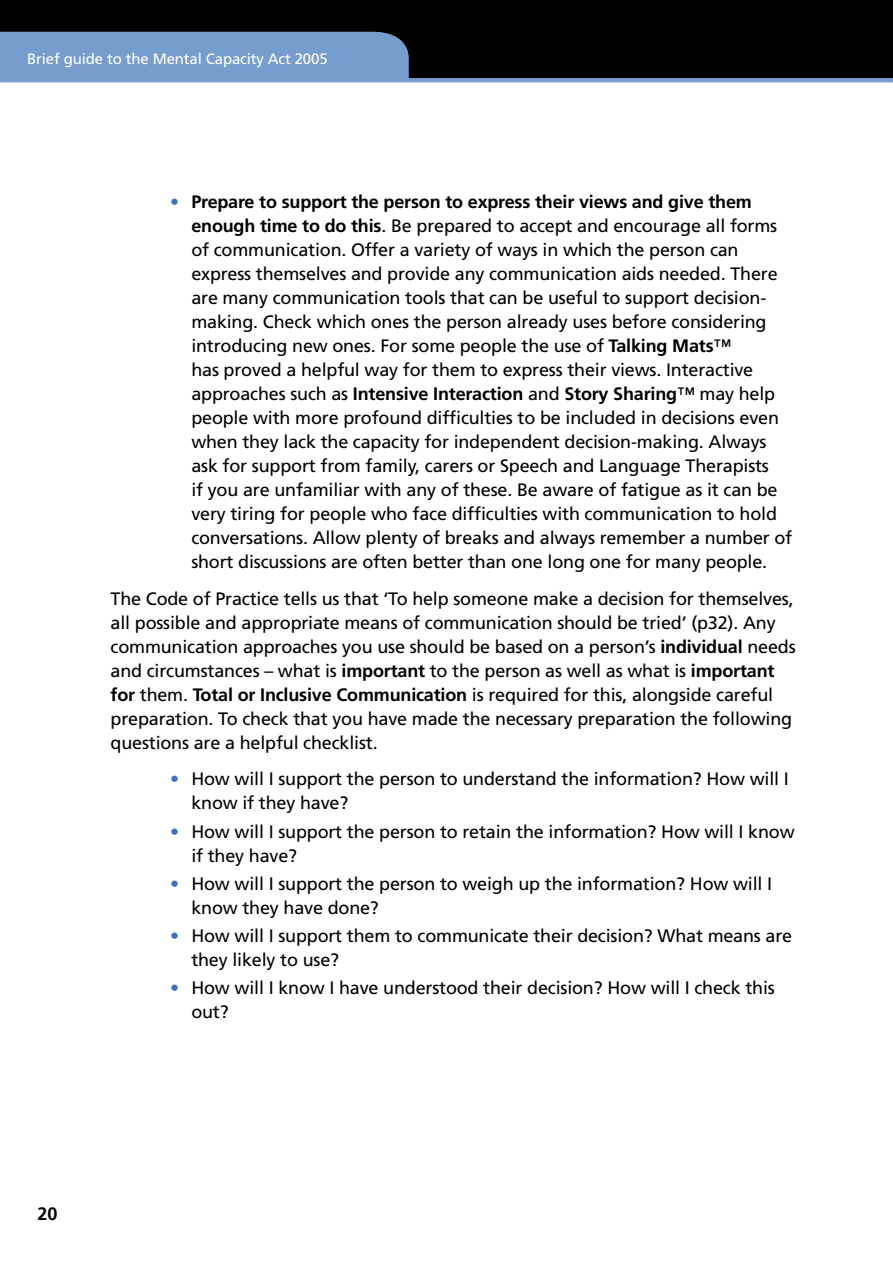
<style>
.page{position:relative;width:893px;height:1263px;background:#fff}
.page>*{position:absolute;margin:0;border:0;box-sizing:border-box;transform-origin:0 0}
.t1{font:18px/24px "Frutiger";letter-spacing:-.01em;color:#000}
.t2{font:700 18px "Frutiger";color:#000}
.t3{font:15px "Frutiger";letter-spacing:-.01em;color:#fff}
.s1{color:#3b73b9}
.s2{font-weight:700}
</style>
<div class="page">
<div style="left:0;top:0;width:893px;height:32px;background:#000"></div>
<svg style="left:0;top:32px;width:893px;height:50px;background:#3a4e66"></svg>
<p class="t3" style="left:27px;top:50px;width:302px">Brief guide to the Mental Capacity Act 2005</p>
<p class="t1" style="left:191px;top:189px;width:602px;text-indent:-21px"><span class="s1">•</span> <span class="s2">Prepare to support the person to express their views and give them enough time to do this</span>. Be prepared to accept and encourage all forms of communication. Offer a variety of ways in which the person can express themselves and provide any communication aids needed. There are many communication tools that can be useful to support decision&shy;making. Check which ones the person already uses before considering introducing new ones. For some people the use of <span class="s2">Talking Mats</span>™<br>has proved a helpful way for them to express their views. Interactive approaches such as <span class="s2">Intensive Interaction</span> and <span class="s2">Story Sharing</span>™ may help people with more profound difficulties to be included in decisions even when they lack the capacity for independent decision-making. Always ask for support from family, carers or Speech and Language Therapists<br>if you are unfamiliar with any of these. Be aware of fatigue as it can be very tiring for people who face difficulties with communication to hold conversations. Allow plenty of breaks and always remember a number of short discussions are often better than one long one for many people.</p>
<p class="t1" style="left:111px;top:586px;width:687px">The Code of Practice tells us that ‘To help someone make a decision for themselves, all possible and appropriate means of communication should be tried’ (p32). Any communication approaches you use should be based on a person’s <span class="s2">individual</span> needs and circumstances – what is <span class="s2">important</span> to the person as well as what is <span class="s2">important for</span> them. <span class="s2">Total or Inclusive Communication</span> is required for this, alongside careful preparation. To check that you have made the necessary preparation the following questions are a helpful checklist.</p>
<p class="t1" style="left:191px;top:767px;width:599px;text-indent:-21px"><span class="s1">•</span> How will I support the person to understand the information? How will I know if they have?</p>
<p class="t1" style="left:191px;top:819px;width:605px;text-indent:-21px"><span class="s1">•</span> How will I support the person to retain the information? How will I know if they have?</p>
<p class="t1" style="left:191px;top:871px;width:582px;text-indent:-21px"><span class="s1">•</span> How will I support the person to weigh up the information? How will I know they have done?</p>
<p class="t1" style="left:191px;top:924px;width:602px;text-indent:-21px"><span class="s1">•</span> How will I support them to communicate their decision? What means are they likely to use?</p>
<p class="t1" style="left:191px;top:976px;width:585px;text-indent:-21px"><span class="s1">•</span> How will I know I have understood their decision? How will I check this out?</p>
<p class="t2" style="left:38px;top:1203px;width:21px">20</p>
</div>
